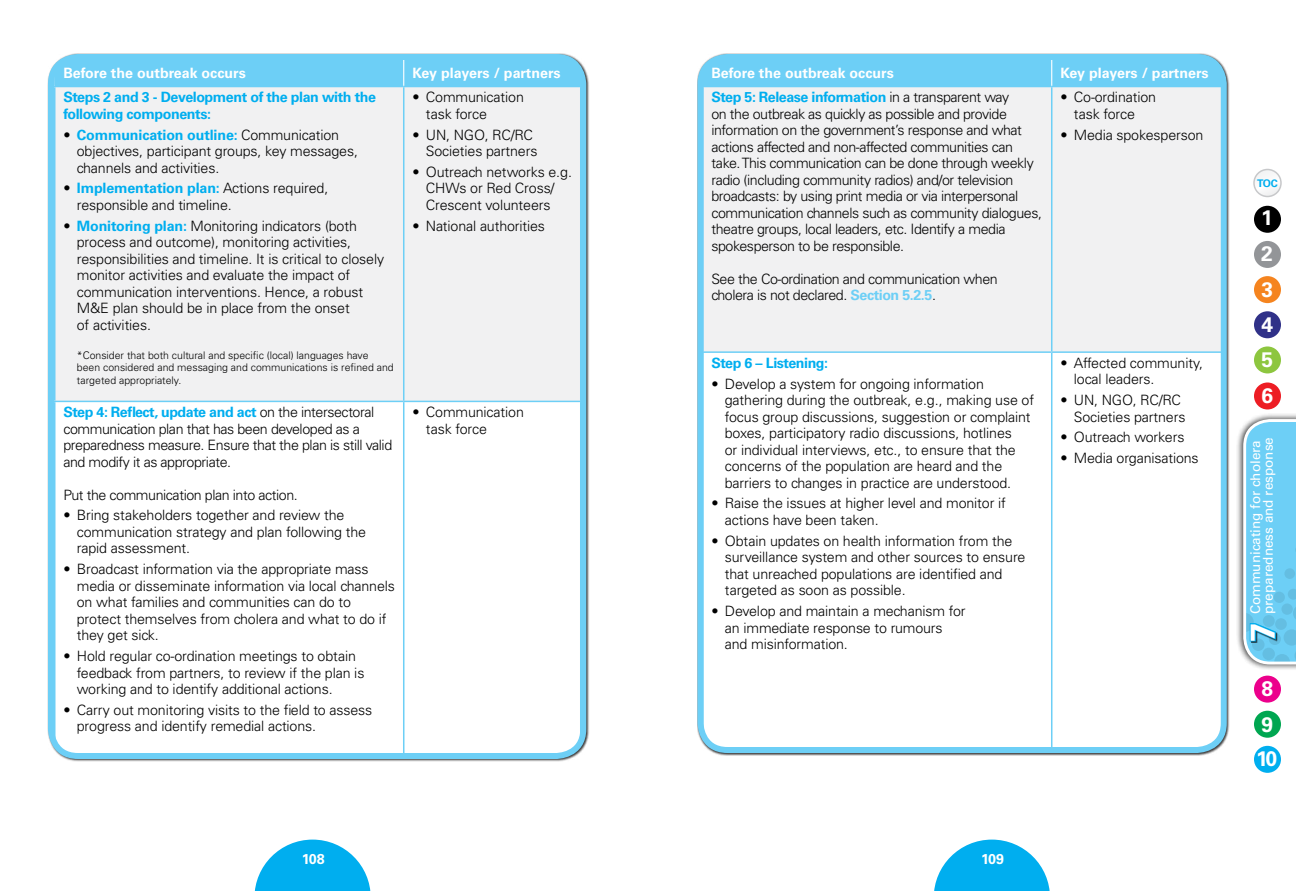
<style>
.page{position:relative;width:1296px;height:891px;background:#fff}
.page>*{position:absolute;margin:0;border:0;box-sizing:border-box;transform-origin:0 0}
.t1{font:700 34.35px "Univers LT Std";color:#fff}
.t2{font:700 21px/35.5px "Univers LT Std";color:#fff;text-align:justify}
.Table_Body_Text{font:300 14.25px/16.5px "Univers LT Std";letter-spacing:-.01em;color:#000}
.Table_Body_Text-2{font:300 14.25px/16.5px "Univers LT Std";letter-spacing:-.03em;color:#000}
.Table_Head_New{font:700 14.25px "Univers LT Std";color:#fff}
.Table_Body_Text-3{font:700 14.25px/16.5px "Univers LT Std";letter-spacing:-.03em;color:#00aeef}
.t3{font:13.5px/12.8px "Univers LT Std";color:#fff}
.t4{font:300 10.5px/12.6px "Univers LT Std";color:#000}
.t5{font:700 10.5px "Univers LT Std";color:#00aeef}
.s1{font-weight:700;color:#00aeef}
.s2{font-weight:700;color:#6dcff6}
</style>
<div class="page">
<div style="left:56px;top:87px;width:523px;height:314px;background:#f1f1f2"></div>
<svg style="left:56px;top:402px;width:524px;height:354px"></svg>
<hr style="left:54px;top:87px;width:2px;height:314px;background:#6dcff6">
<hr style="left:403px;top:87px;width:1px;height:314px;background:#6dcff6">
<hr style="left:54px;top:401px;width:350px;height:1px;background:#6dcff6">
<hr style="left:54px;top:402px;width:2px;height:354px;background:#6dcff6">
<hr style="left:404px;top:401px;width:177px;height:1px;background:#6dcff6">
<hr style="left:403px;top:402px;width:1px;height:354px;background:#6dcff6">
<hr style="left:580px;top:402px;width:1px;height:354px;background:#6dcff6">
<hr style="left:54px;top:58px;width:350px;height:2px;background:#6dcff6">
<hr style="left:404px;top:58px;width:177px;height:2px;background:#6dcff6">
<div style="left:54px;top:59px;width:527px;height:28px;background:#6dcff6"></div>
<div style="left:48px;top:54px;width:538px;height:705px;border:6px solid #6dcff6;border-radius:27px"></div>
<div style="left:705px;top:87px;width:515px;height:264px;background:#f1f1f2"></div>
<hr style="left:1051px;top:87px;width:1px;height:264px;background:#6dcff6">
<hr style="left:702px;top:351px;width:350px;height:2px;background:#6dcff6">
<hr style="left:702px;top:353px;width:2px;height:397px;background:#6dcff6">
<hr style="left:1052px;top:351px;width:172px;height:2px;background:#6dcff6">
<hr style="left:1051px;top:353px;width:1px;height:397px;background:#6dcff6">
<hr style="left:702px;top:750px;width:350px;height:1px;background:#6dcff6">
<hr style="left:1052px;top:750px;width:172px;height:1px;background:#6dcff6">
<hr style="left:702px;top:58px;width:350px;height:2px;background:#6dcff6">
<hr style="left:1052px;top:58px;width:172px;height:2px;background:#6dcff6">
<div style="left:702px;top:59px;width:522px;height:28px;background:#6dcff6"></div>
<div style="left:698px;top:54px;width:529px;height:699px;border:6px solid #6dcff6;border-radius:27px"></div>
<div style="left:1236px;top:413px;width:60px;height:258px;background:#000;opacity:.75"></div>
<svg style="left:1243px;top:419px;width:53px;height:245px;background:#75cdf0"></svg>
<div style="left:1254px;top:206px;width:27px;height:27px;background:#000;border-radius:50%"></div>
<div style="left:1254px;top:241px;width:27px;height:27px;background:#939598;border-radius:50%"></div>
<div style="left:1254px;top:276px;width:27px;height:27px;background:#f5841f;border-radius:50%"></div>
<div style="left:1254px;top:311px;width:27px;height:27px;background:#303188;border-radius:50%"></div>
<div style="left:1254px;top:346px;width:27px;height:27px;background:#8dc63f;border-radius:50%"></div>
<div style="left:1254px;top:382px;width:27px;height:28px;background:#ed1d24;border-radius:50%"></div>
<div style="left:1254px;top:676px;width:27px;height:27px;background:#ec008c;border-radius:50%"></div>
<div style="left:1254px;top:711px;width:27px;height:27px;background:#00a651;border-radius:50%"></div>
<div style="left:1254px;top:746px;width:27px;height:27px;background:#00aeef;border-radius:50%"></div>
<svg style="left:254px;top:840px;width:117px;height:51px"></svg>
<svg style="left:934px;top:840px;width:116px;height:51px"></svg>
<div style="left:1254px;top:170px;width:27px;height:26px;background:#f8f8f8;border-radius:14px"></div>
<div style="left:1253px;top:169px;width:29px;height:28px;border:2px solid #c7c8ca;border-radius:50%"></div>
<p class="Table_Head_New" style="left:63px;top:65px;width:184px">Before the outbreak occurs</p>
<p class="Table_Head_New" style="left:412px;top:65px;width:150px">Key players / partners</p>
<p class="Table_Body_Text-3" style="left:63px;top:89px;width:314px">Steps 2 and 3 - Development of the plan with the following components:</p>
<p class="Table_Body_Text" style="left:77px;top:126px;width:283px;text-indent:-14px">• <span class="s1">Communication outline:</span> Communication objectives, participant groups, key messages, channels and activities.</p>
<p class="Table_Body_Text" style="left:77px;top:180px;width:253px;text-indent:-14px">• <span class="s1">Implementation plan:</span> Actions required, responsible and timeline.</p>
<p class="Table_Body_Text" style="left:77px;top:217px;width:309px;text-indent:-14px">• <span class="s1">Monitoring plan:</span> Monitoring indicators (both process and outcome), monitoring activities, responsibilities and timeline. It is critical to closely monitor activities and evaluate the impact of communication interventions. Hence, a robust M&amp;E plan should be in place from the onset<br>of activities.</p>
<p class="t4" style="left:77px;top:349px;width:318px">*Consider that both cultural and specific (local) languages have been considered and messaging and communications is refined and targeted appropriately.</p>
<p class="Table_Body_Text" style="left:426px;top:89px;width:100px;text-indent:-14px">• Communication task force</p>
<p class="Table_Body_Text" style="left:426px;top:126px;width:113px;text-indent:-14px">• UN, NGO, RC/RC<br>Societies partners</p>
<p class="Table_Body_Text" style="left:412px;top:164px;width:161px;text-align:center">• Outreach networks e.g.<br>CHWs or Red Cross/<br>Crescent volunteers</p>
<p class="Table_Body_Text" style="left:412px;top:217px;width:134px">• National authorities</p>
<p class="Table_Body_Text-2" style="left:63px;top:404px;width:330px"><span class="s1">Step 4: Reflect, update and act</span> on the intersectoral communication plan that has been developed as a preparedness measure. Ensure that the plan is still valid and modify it as appropriate.</p>
<p class="Table_Body_Text-2" style="left:63px;top:486px;width:236px">Put the communication plan into action.</p>
<p class="Table_Body_Text" style="left:77px;top:507px;width:291px;text-indent:-14px">• Bring stakeholders together and review the communication strategy and plan following the rapid assessment.</p>
<p class="Table_Body_Text" style="left:77px;top:561px;width:320px;text-indent:-14px">• Broadcast information via the appropriate mass media or disseminate information via local channels on what families and communities can do to protect themselves from cholera and what to do if they get sick.</p>
<p class="Table_Body_Text" style="left:77px;top:648px;width:289px;text-indent:-14px">• Hold regular co-ordination meetings to obtain feedback from partners, to review if the plan is working and to identify additional actions.</p>
<p class="Table_Body_Text" style="left:77px;top:702px;width:297px;text-indent:-14px">• Carry out monitoring visits to the field to assess progress and identify remedial actions.</p>
<p class="Table_Body_Text" style="left:426px;top:404px;width:100px;text-indent:-14px">• Communication task force</p>
<p class="Table_Head_New" style="left:711px;top:65px;width:184px">Before the outbreak occurs</p>
<p class="Table_Head_New" style="left:1060px;top:65px;width:150px">Key players / partners</p>
<p class="Table_Body_Text-2" style="left:711px;top:89px;width:332px"><span class="s1">Step 5: Release information</span> in a transparent way<br>on the outbreak as quickly as possible and provide information on the government’s response and what actions affected and non-affected communities can take. This communication can be done through weekly radio (including community radios) and/or television broadcasts: by using print media or via interpersonal communication channels such as community dialogues, theatre groups, local leaders, etc. Identify a media spokesperson to be responsible.</p>
<p class="Table_Body_Text-2" style="left:711px;top:270px;width:288px">See the Co-ordination and communication when cholera is not declared. <span class="s2">Section 5.2.5</span>.</p>
<p class="Table_Body_Text" style="left:1060px;top:89px;width:97px;text-align:center">• Co-ordination task force</p>
<p class="Table_Body_Text" style="left:1060px;top:126px;width:145px">• Media spokesperson</p>
<p class="Table_Body_Text-3" style="left:711px;top:355px;width:118px">Step 6 – Listening:</p>
<p class="Table_Body_Text" style="left:725px;top:375px;width:311px;text-indent:-14px">• Develop a system for ongoing information gathering during the outbreak, e.g., making use of focus group discussions, suggestion or complaint boxes, participatory radio discussions, hotlines<br>or individual interviews, etc., to ensure that the concerns of the population are heard and the barriers to changes in practice are understood.</p>
<p class="Table_Body_Text" style="left:725px;top:495px;width:282px;text-indent:-14px">• Raise the issues at higher level and monitor if actions have been taken.</p>
<p class="Table_Body_Text" style="left:725px;top:533px;width:302px;text-indent:-14px">• Obtain updates on health information from the surveillance system and other sources to ensure that unreached populations are identified and targeted as soon as possible.</p>
<p class="Table_Body_Text" style="left:725px;top:603px;width:242px;text-indent:-14px">• Develop and maintain a mechanism for an immediate response to rumours and misinformation.</p>
<p class="Table_Body_Text" style="left:1074px;top:355px;width:131px;text-indent:-14px">• Affected community, local leaders.</p>
<p class="Table_Body_Text" style="left:1074px;top:392px;width:113px;text-indent:-14px">• UN, NGO, RC/RC<br>Societies partners</p>
<p class="Table_Body_Text" style="left:1060px;top:429px;width:126px">• Outreach workers</p>
<p class="Table_Body_Text" style="left:1060px;top:450px;width:140px">• Media organisations</p>
<p class="Table_Head_New" style="left:302px;top:851px;width:24px">108</p>
<p class="Table_Head_New" style="left:981px;top:851px;width:24px">109</p>
<p class="t5" style="left:1257px;top:177px;width:22px">TOC</p>
<h2 class="t2" style="left:1261px;top:200px;width:14px">1<br>2<br>3<br>4<br>5<br>6</h2>
<p class="t3" style="left:1249px;top:614px;width:179px;rotate:-90deg">Communicating for cholera preparedness and response</p>
<h1 class="t1" style="left:1243px;top:642px;width:21px;rotate:-90deg">7</h1>
<h2 class="t2" style="left:1256px;top:672px;width:23px;line-height:35px;text-align:left">8<br>9<br>10</h2>
</div>
